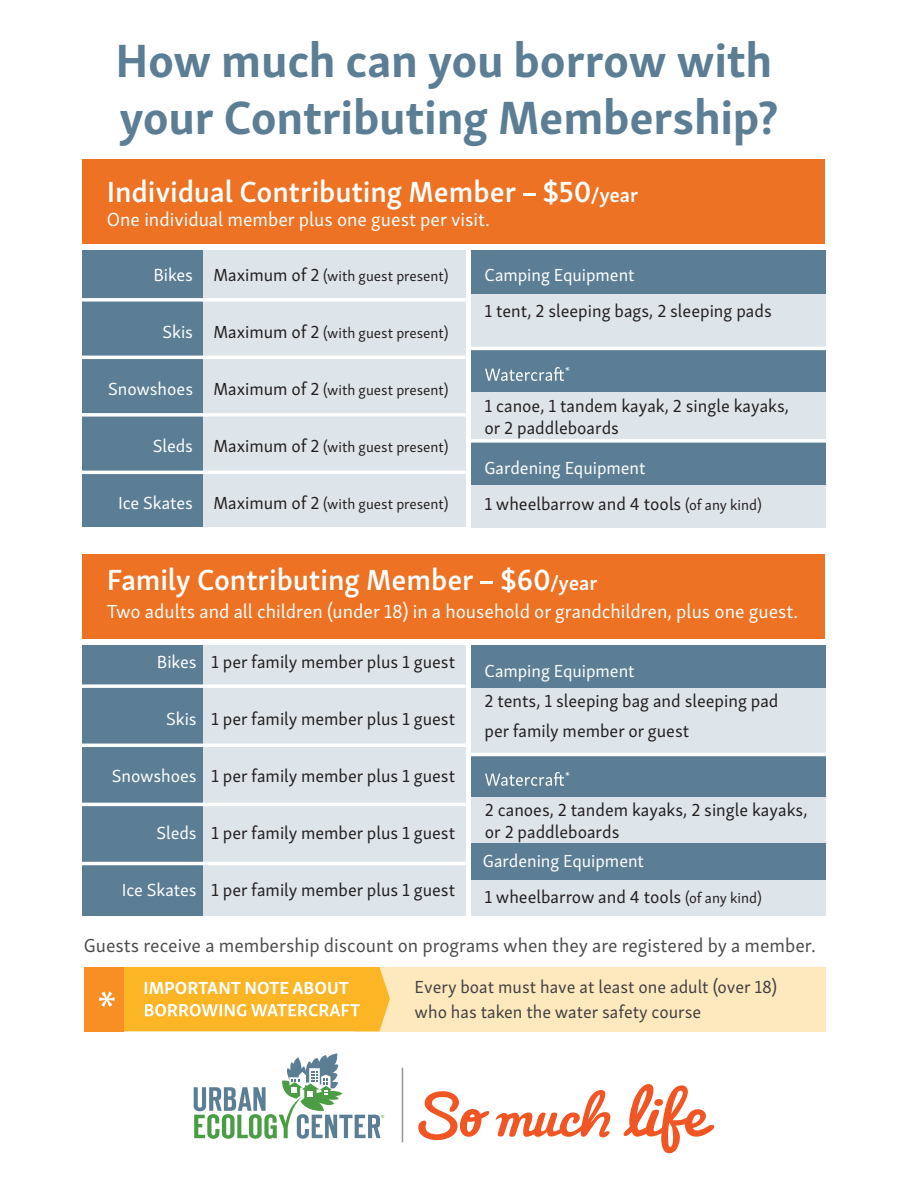
<style>
.page{position:relative;width:918px;height:1188px;background:#fff}
.page>*{position:absolute;margin:0;border:0;box-sizing:border-box;transform-origin:0 0}
.t1{font:700 48px/57.4px "Skolar Sans Latn";letter-spacing:-.005em;color:#5c7e95}
.t2{font:600 30px "Skolar Sans Latn";letter-spacing:-.005em;color:#fff}
.t3{font:19.5px "Skolar Sans Latn";color:#fff}
.t4{font:19.5px "Skolar Sans Latn";color:#4d4d4f}
.t5{font:18px/21.6px "Skolar Sans Latn";color:#231f20}
.t6{font:18px "Skolar Sans Latn";letter-spacing:-.005em;color:#fff}
.t7{font:18px/24.6px "Skolar Sans Latn";color:#414042}
.t8{font:700 18px "Skolar Sans Latn";color:#fff}
.t9{font:15px "Skolar Sans Latn";color:#231f20}
.t10{font:12px "Skolar Sans Latn";color:#fff}
.t11{font:4.2px "Arial";color:#4b9d45}
.s1{font-size:21px}
.s2{font-size:18px}
.s3{color:#fff}
.s4{font-size:15px}
</style>
<div class="page">
<div style="left:471px;top:688px;width:354px;height:228px;background:#dee5ea"></div>
<div style="left:471px;top:294px;width:354px;height:233px;background:#dee5ea"></div>
<div style="left:471px;top:441px;width:354px;height:44px;background:#5c7e95"></div>
<div style="left:471px;top:348px;width:354px;height:44px;background:#5c7e95"></div>
<div style="left:471px;top:250px;width:354px;height:44px;background:#5c7e95"></div>
<div style="left:355px;top:967px;width:470px;height:64px;background:#fee9be"></div>
<div style="left:84px;top:967px;width:40px;height:64px;background:#f78f24"></div>
<div style="left:82px;top:250px;width:121px;height:277px;background:#5c7e95"></div>
<div style="left:203px;top:250px;width:263px;height:277px;background:#dee5ea"></div>
<svg style="left:82px;top:298px;width:384px;height:4px;background:#f5f7f8"></svg>
<hr style="left:70px;top:356px;width:399px;height:3px;background:#fff">
<svg style="left:82px;top:413px;width:384px;height:4px;background:#f5f7f8"></svg>
<hr style="left:70px;top:471px;width:399px;height:3px;background:#fff">
<div style="left:83px;top:554px;width:742px;height:85px;background:#ee7223"></div>
<div style="left:83px;top:159px;width:742px;height:85px;background:#ee7223"></div>
<div style="left:82px;top:645px;width:121px;height:271px;background:#5c7e95"></div>
<div style="left:471px;top:645px;width:354px;height:43px;background:#5c7e95"></div>
<div style="left:471px;top:755px;width:354px;height:42px;background:#5c7e95"></div>
<div style="left:471px;top:843px;width:354px;height:37px;background:#5c7e95"></div>
<div style="left:203px;top:645px;width:263px;height:271px;background:#dee5ea"></div>
<svg style="left:485px;top:772px;width:79px;height:14px"></svg>
<svg style="left:485px;top:367px;width:79px;height:14px"></svg>
<svg style="left:523px;top:193px;width:13px;height:3px"></svg>
<svg style="left:480px;top:581px;width:13px;height:2px"></svg>
<svg style="left:82px;top:684px;width:384px;height:4px;background:#f5f7f8"></svg>
<hr style="left:70px;top:744px;width:398px;height:3px;background:#fff">
<hr style="left:70px;top:803px;width:398px;height:3px;background:#fff">
<hr style="left:70px;top:862px;width:398px;height:3px;background:#fff">
<svg style="left:99px;top:967px;width:291px;height:64px;background:#fbb837"></svg>
<hr style="left:470px;top:347px;width:357px;height:3px;background:#fff">
<svg style="left:471px;top:439px;width:355px;height:4px"></svg>
<hr style="left:470px;top:753px;width:357px;height:3px;background:#fff">
<svg style="left:194px;top:1053px;width:187px;height:86px"></svg>
<svg style="left:418px;top:1091px;width:71px;height:49px"></svg>
<svg style="left:623px;top:1084px;width:91px;height:69px"></svg>
<svg style="left:496px;top:1090px;width:115px;height:48px"></svg>
<hr style="left:402px;top:1068px;width:1px;height:74px;background:#939598">
<h1 class="t1" style="left:115px;top:27px;width:665px">How much can you borrow with your Contributing Membership?</h1>
<h2 class="t2" style="left:107px;top:168px;width:533px">Individual Contributing Member $50<span class="s1">/year</span></h2>
<p class="t3" style="left:107px;top:205px;width:384px">One individual member plus one guest per visit.</p>
<p class="t6" style="left:153px;top:262px;width:41px">Bikes</p>
<p class="t6" style="left:163px;top:319px;width:32px">Skis</p>
<p class="t6" style="left:108px;top:376px;width:86px">Snowshoes</p>
<p class="t6" style="left:153px;top:433px;width:42px">Sleds</p>
<p class="t6" style="left:118px;top:490px;width:77px">Ice Skates</p>
<p class="t9" style="left:213px;top:265px;width:237px"><span class="s2">Maximum of 2</span> (with guest present)</p>
<p class="t9" style="left:213px;top:322px;width:237px"><span class="s2">Maximum of 2</span> (with guest present)</p>
<p class="t9" style="left:213px;top:379px;width:237px"><span class="s2">Maximum of 2</span> (with guest present)</p>
<p class="t9" style="left:213px;top:436px;width:237px"><span class="s2">Maximum of 2</span> (with guest present)</p>
<p class="t9" style="left:213px;top:493px;width:237px"><span class="s2">Maximum of 2</span> (with guest present)</p>
<p class="t6" style="left:484px;top:261px;width:152px">Camping Equipment</p>
<p class="t5" style="left:484px;top:298px;width:289px">1 tent, 2 sleeping bags, 2 sleeping pads</p>
<p class="t10" style="left:565px;top:363px;width:7px">*</p>
<p class="t5" style="left:484px;top:394px;width:306px">1 canoe, 1 tandem kayak, 2 single kayaks, or 2 paddleboards</p>
<p class="t5" style="left:484px;top:448px;width:279px;line-height:36px"><span class="s3">Gardening Equipment<br></span>1 wheelbarrow and 4 tools <span class="s4">(of any kind)</span></p>
<h2 class="t2" style="left:107px;top:556px;width:492px">Family Contributing Member $60<span class="s1">/year</span></h2>
<p class="t3" style="left:107px;top:597px;width:693px">Two adults and all children (under 18) in a household or grandchildren, plus one guest.</p>
<p class="t6" style="left:157px;top:648px;width:41px">Bikes</p>
<p class="t6" style="left:166px;top:705px;width:32px">Skis</p>
<p class="t6" style="left:112px;top:762px;width:86px">Snowshoes</p>
<p class="t6" style="left:157px;top:819px;width:42px">Sleds</p>
<p class="t6" style="left:122px;top:876px;width:77px">Ice Skates</p>
<p class="t5" style="left:211px;top:649px;width:245px">1 per family member plus 1 guest</p>
<p class="t5" style="left:211px;top:706px;width:245px">1 per family member plus 1 guest</p>
<p class="t5" style="left:211px;top:763px;width:245px">1 per family member plus 1 guest</p>
<p class="t5" style="left:211px;top:820px;width:245px">1 per family member plus 1 guest</p>
<p class="t5" style="left:211px;top:877px;width:245px">1 per family member plus 1 guest</p>
<p class="t6" style="left:484px;top:657px;width:152px">Camping Equipment</p>
<p class="t5" style="left:484px;top:684px;width:296px;line-height:30px">2 tents, 1 sleeping bag and sleeping pad per family member or guest</p>
<p class="t10" style="left:565px;top:768px;width:7px">*</p>
<p class="t5" style="left:485px;top:798px;width:324px">2 canoes, 2 tandem kayaks, 2 single kayaks, or 2 paddleboards</p>
<p class="t5" style="left:483px;top:842px;width:280px;line-height:36px"><span class="s3">Gardening Equipment<br></span>1 wheelbarrow and 4 tools <span class="s4">(of any kind)</span></p>
<p class="t4" style="left:84px;top:931px;width:733px">Guests receive a membership discount on programs when they are registered by a member.</p>
<p class="t8" style="left:144px;top:973px;width:207px">IMPORTANT NOTE ABOUT</p>
<p class="t7" style="left:415px;top:974px;width:364px">Every boat must have at least one adult (over 18) who has taken the water safety course</p>
<p class="t11" style="left:381px;top:1114px;width:5px">®</p>
</div>
